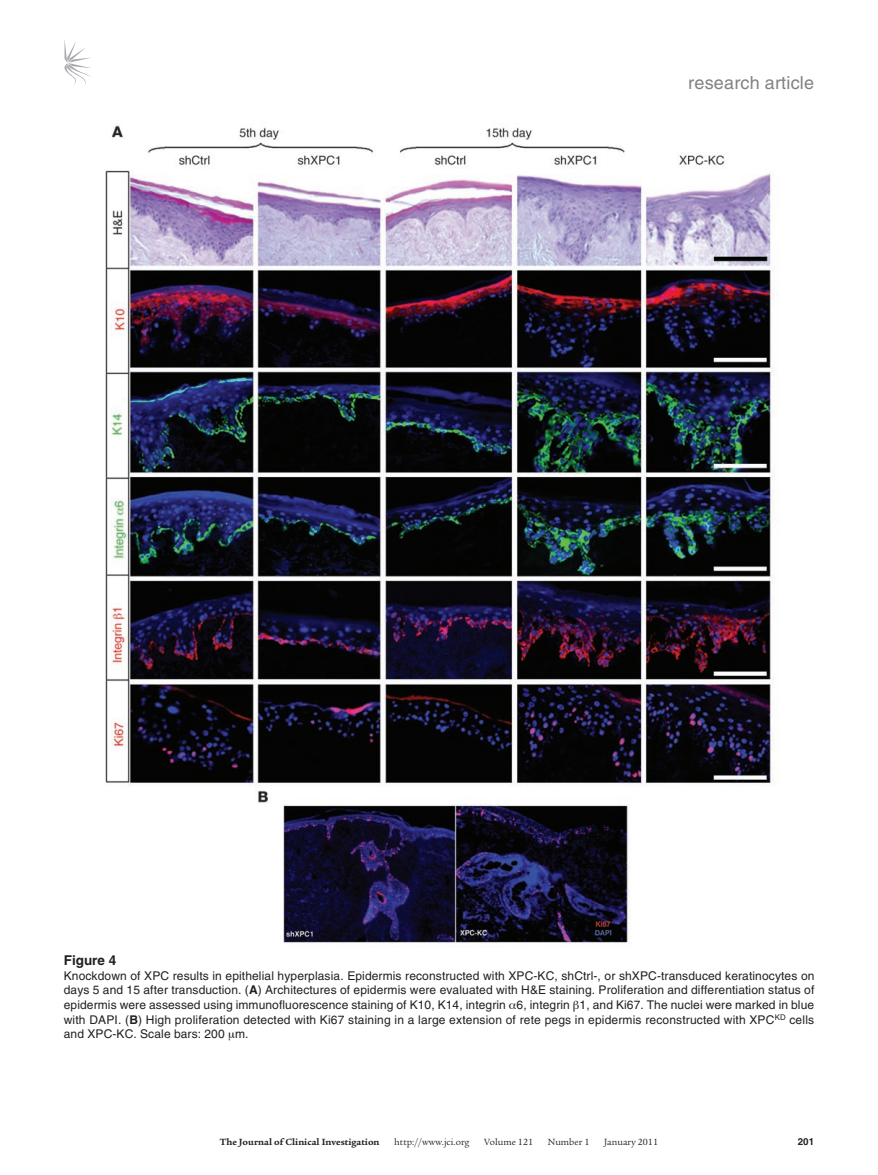
<style>
.page{position:relative;width:878px;height:1175px;background:#fff}
.page>*{position:absolute;margin:0;border:0;box-sizing:border-box;transform-origin:0 0}
.t1{font:18px "Helvetica LT Std";letter-spacing:.01em;color:#808285}
.t2{font:700 13.5px "Helvetica LT Std";color:#231f20}
.t3{font:12px/14.7px "Helvetica LT Std";letter-spacing:.015em;color:#231f20;text-align:justify}
.t4{font:9.75px "Legacy Serif Std";color:#231f20}
.t5{font:700 9.75px "Legacy Serif Std";color:#231f20}
.t6{font:700 9.75px "Helvetica LT Std";color:#231f20}
.s1{font-weight:700}
</style>
<div class="page">
<svg style="left:64px;top:40px;width:27px;height:45px"></svg>
<img style="left:105px;top:125px;width:670px;height:819px">
<h1 class="t1" style="left:688px;top:73px;width:127px">research article</h1>
<p class="t2" style="left:64px;top:952px;width:54px">Figure 4</p>
<p class="t3" style="left:64px;top:968px;width:752px">Knockdown of XPC results in epithelial hyperplasia. Epidermis reconstructed with XPC-KC, shCtrl-, or shXPC-transduced keratinocytes on days 5 and 15 after transduction. (<span class="s1">A</span>) Architectures of epidermis were evaluated with H&amp;E staining. Proliferation and differentiation status of epidermis were assessed using immunofluorescence staining of K10, K14, integrin 6, integrin 1, and Ki67. The nuclei were marked in blue with DAPI. (<span class="s1">B</span>) High proliferation detected with Ki67 staining in a large extension of rete pegs in epidermis reconstructed with XPC<sup>KD</sup> cells and XPC-KC. Scale bars: 200 m.</p>
<p class="t5" style="left:220px;top:1135px;width:161px">The Journal of Clinical Investigation</p>
<p class="t4" style="left:394px;top:1136px;width:77px">http://www.jci.org</p>
<p class="t4" style="left:484px;top:1136px;width:50px">Volume 121</p>
<p class="t4" style="left:548px;top:1136px;width:43px">Number 1</p>
<p class="t4" style="left:604px;top:1136px;width:55px">January 2011</p>
<p class="t6" style="left:797px;top:1135px;width:18px">201</p>
</div>
